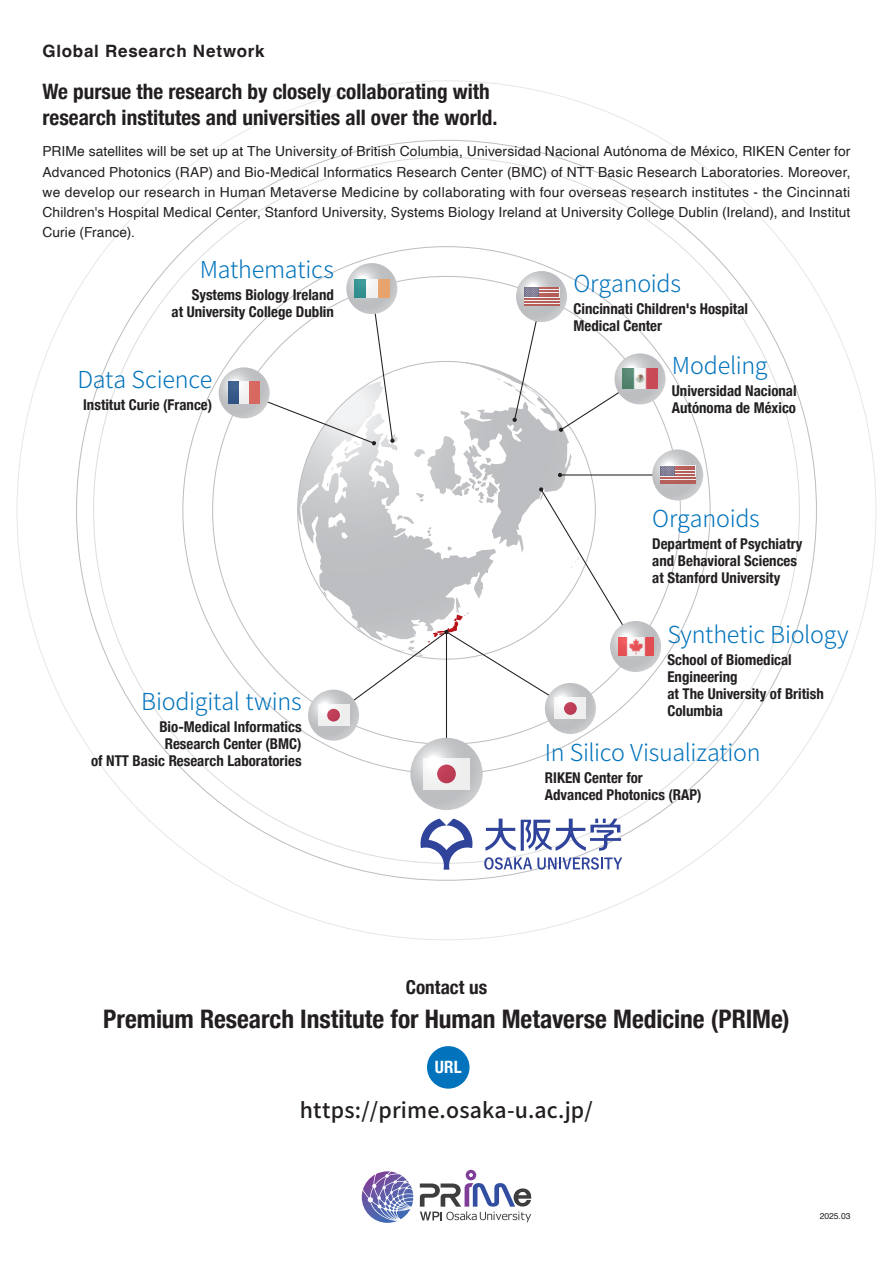
<style>
.page{position:relative;width:893px;height:1263px;background:#fff}
.page>*{position:absolute;margin:0;border:0;box-sizing:border-box;transform-origin:0 0}
.t1{font:700 condensed 25.5px "Helvetica Neue";color:#231f20}
.t2{font:300 23.4px "Noto Sans JP";letter-spacing:-.01em;color:#0073bc}
.t3{font:700 condensed 21.3px/25.5px "Helvetica Neue";color:#231f20}
.t4{font:500 21.3px "Noto Sans JP";letter-spacing:.01em;color:#231f20}
.t5{font:700 condensed 19.2px "Helvetica Neue";color:#231f20}
.t6{font:700 16.95px "Helvetica";letter-spacing:.04em;color:#231f20}
.t7{font:700 condensed 16.95px "Helvetica Neue";color:#fff}
.t8{font:700 condensed 14.85px/17px "Helvetica Neue";color:#231f20}
.t9{font:13.8px/20.2px "Helvetica";letter-spacing:.01em;color:#231f20;text-align:justify}
.t10{font:8.55px "Helvetica";color:#231f20}
</style>
<div class="page">
<svg style="left:298px;top:362px;width:273px;height:191px"></svg>
<svg style="left:558px;top:473px;width:4px;height:4px"></svg>
<hr style="left:446px;top:632px;width:1px;height:112px;background:#231f20">
<svg style="left:410px;top:738px;width:73px;height:72px;background:#c8c9cb"></svg>
<div style="left:423px;top:758px;width:47px;height:31px;background:linear-gradient(to right,#f9f8f9,#ecebec)"></div>
<div style="left:437px;top:765px;width:19px;height:18px;background:#be3d57;border-radius:50%"></div>
<svg style="left:243px;top:287px;width:152px;height:158px"></svg>
<hr style="left:560px;top:474px;width:118px;height:1px;background:#231f20">
<svg style="left:420px;top:819px;width:52px;height:51px"></svg>
<svg style="left:485px;top:819px;width:136px;height:32px"></svg>
<svg style="left:484px;top:857px;width:138px;height:13px"></svg>
<svg style="left:219px;top:367px;width:51px;height:51px"></svg>
<svg style="left:238px;top:381px;width:11px;height:23px"></svg>
<div style="left:228px;top:381px;width:10px;height:23px;background:#395b8b"></div>
<div style="left:249px;top:381px;width:11px;height:23px;background:#d7685f"></div>
<svg style="left:346px;top:263px;width:51px;height:51px"></svg>
<div style="left:354px;top:279px;width:35px;height:19px;background:#f2f3f3"></div>
<div style="left:354px;top:279px;width:12px;height:19px;background:#379493"></div>
<div style="left:378px;top:279px;width:11px;height:19px;background:#e8a36c"></div>
<svg style="left:308px;top:690px;width:51px;height:51px"></svg>
<div style="left:318px;top:704px;width:31px;height:22px;background:linear-gradient(to bottom,#fff,#ece8ea)"></div>
<svg style="left:327px;top:709px;width:13px;height:12px"></svg>
<div style="left:427px;top:1046px;width:42px;height:43px;background:#0073bc;border-radius:50%"></div>
<svg style="left:652px;top:449px;width:51px;height:51px"></svg>
<svg style="left:660px;top:476px;width:35px;height:7px"></svg>
<hr style="left:674px;top:474px;width:21px;height:2px;background:#b23d35">
<hr style="left:660px;top:477px;width:35px;height:1px;background:#b23d35">
<hr style="left:660px;top:480px;width:35px;height:1px;background:#b23d35">
<hr style="left:660px;top:483px;width:35px;height:1px;background:#b23d35">
<svg style="left:660px;top:466px;width:14px;height:10px"></svg>
<svg style="left:661px;top:466px;width:34px;height:9px"></svg>
<svg style="left:545px;top:683px;width:51px;height:51px"></svg>
<div style="left:554px;top:698px;width:32px;height:21px;background:#efeff0"></div>
<svg style="left:516px;top:271px;width:51px;height:51px"></svg>
<svg style="left:332px;top:487px;width:305px;height:230px"></svg>
<svg style="left:512px;top:287px;width:129px;height:145px"></svg>
<svg style="left:614px;top:353px;width:51px;height:51px"></svg>
<img style="left:622px;top:369px;width:36px;height:20px">
<svg style="left:610px;top:621px;width:51px;height:51px"></svg>
<img style="left:618px;top:638px;width:35px;height:17px">
<svg style="left:362px;top:1171px;width:51px;height:52px"></svg>
<svg style="left:363px;top:1171px;width:46px;height:26px"></svg>
<svg style="left:420px;top:1170px;width:111px;height:52px"></svg>
<p class="t6" style="left:43px;top:41px;width:223px">Global Research Network</p>
<h3 class="t3" style="left:43px;top:77px;width:457px">We pursue the research by closely collaborating with research institutes and universities all over the world.</h3>
<p class="t9" style="left:43px;top:142px;width:809px">PRIMe satellites will be set up at The University of British Columbia, Universidad Nacional Autónoma de México, RIKEN Center for Advanced Photonics (RAP) and Bio-Medical Informatics Research Center (BMC) of NTT Basic Research Laboratories. Moreover, we develop our research in Human Metaverse Medicine by collaborating with four overseas research institutes - the Cincinnati Children's Hospital Medical Center, Stanford University, Systems Biology Ireland at University College Dublin (Ireland), and Institut Curie (France).</p>
<h2 class="t2" style="left:200px;top:256px;width:136px">Mathematics</h2>
<p class="t8" style="left:172px;top:285px;width:164px;text-align:right">Systems Biology Ireland<br>at University College Dublin</p>
<h2 class="t2" style="left:78px;top:366px;width:136px">Data Science</h2>
<p class="t8" style="left:83px;top:395px;width:131px">Institut Curie (France)</p>
<h2 class="t2" style="left:141px;top:688px;width:162px">Biodigital twins</h2>
<p class="t8" style="left:91px;top:717px;width:212px;text-align:right">Bio-Medical Informatics<br>Research Center (BMC)<br>of NTT Basic Research Laboratories</p>
<h2 class="t2" style="left:573px;top:270px;width:109px">Organoids</h2>
<p class="t8" style="left:573px;top:299px;width:176px">Cincinnati Children's Hospital<br>Medical Center</p>
<h2 class="t2" style="left:672px;top:352px;width:97px">Modeling</h2>
<p class="t8" style="left:672px;top:381px;width:126px">Universidad Nacional<br>Autónoma de México</p>
<h2 class="t2" style="left:652px;top:506px;width:109px">Organoids</h2>
<p class="t8" style="left:652px;top:535px;width:152px">Department of Psychiatry and Behavioral Sciences at Stanford University</p>
<h2 class="t2" style="left:667px;top:621px;width:183px">Synthetic Biology</h2>
<p class="t8" style="left:667px;top:650px;width:158px">School of Biomedical<br>Engineering<br>at The University of British<br>Columbia</p>
<h2 class="t2" style="left:545px;top:739px;width:217px">In Silico Visualization</h2>
<p class="t8" style="left:545px;top:768px;width:158px">RIKEN Center for<br>Advanced Photonics (RAP)</p>
<h3 class="t5" style="left:406px;top:972px;width:83px">Contact us</h3>
<h1 class="t1" style="left:103px;top:997px;width:688px">Premium Research Institute for Human Metaverse Medicine (PRIMe)</h1>
<p class="t7" style="left:435px;top:1053px;width:28px">URL</p>
<h3 class="t4" style="left:300px;top:1098px;width:294px">https://prime.osaka-u.ac.jp/</h3>
<p class="t10" style="left:820px;top:1210px;width:32px">2025.03</p>
</div>
